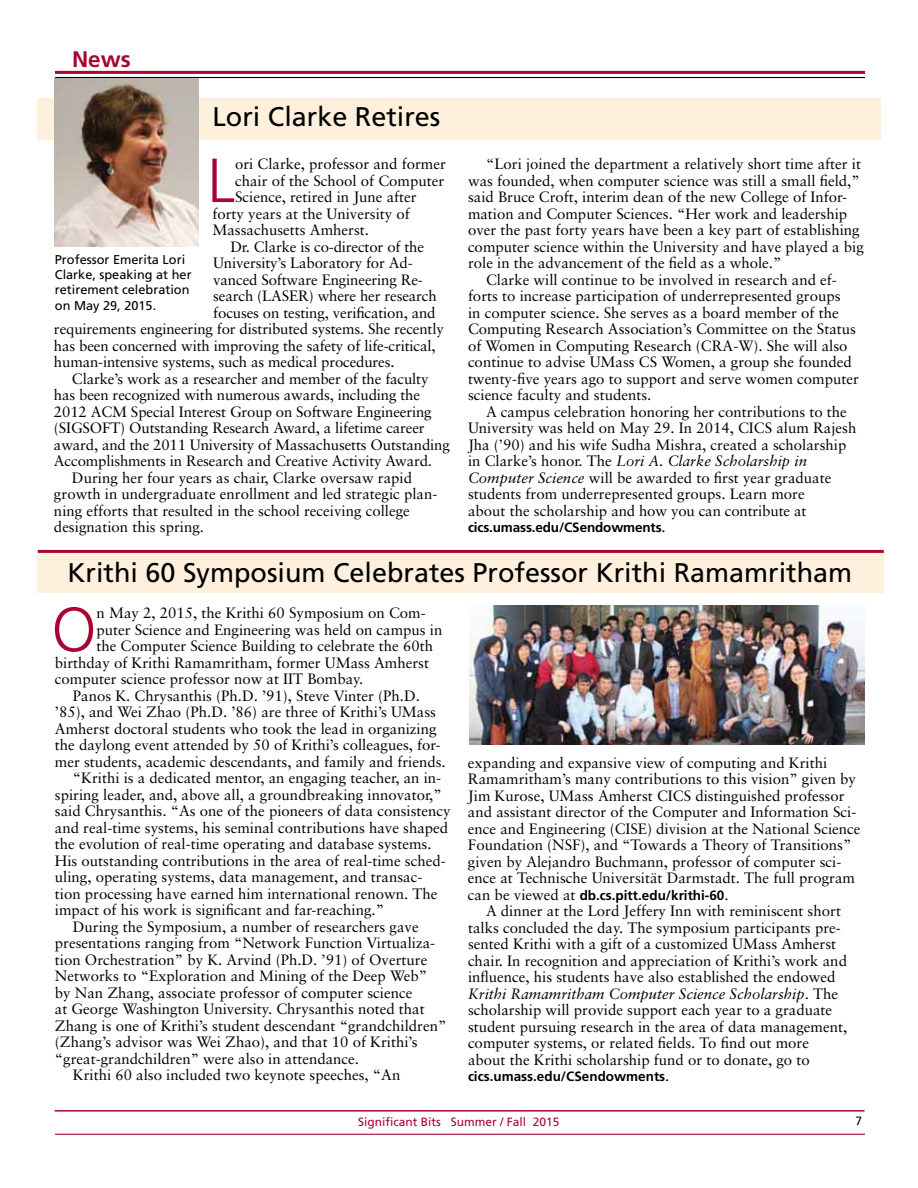
<style>
.page{position:relative;width:918px;height:1188px;background:#fff}
.page>*{position:absolute;margin:0;border:0;box-sizing:border-box;transform-origin:0 0}
.t1{font:300 62.25px "Frutiger";color:#a90533}
.t2{font:27px "Frutiger";color:#000}
.t3{font:700 22.5px "Frutiger";color:#a90533}
.t4{font:15px/16.5px "Sabon";color:#000}
.t5{font:italic 15px "Sabon";color:#000}
.t6{font:700 13.5px "Frutiger";color:#000}
.t7{font:12.75px/15.3px "Frutiger";color:#000}
.t8{font:12px "Frutiger";color:#a90533}
.t9{font:12px "Frutiger";color:#000}
.s1{font-style:normal}
.s2{font-style:italic}
.s3{font-family:"Sabon";font-weight:400;font-size:15px}
</style>
<div class="page">
<hr style="left:55px;top:71px;width:810px;height:3px;background:#a90533">
<hr style="left:55px;top:77px;width:810px;height:1px;background:#000">
<hr style="left:55px;top:1110px;width:810px;height:2px;background:#a90533">
<hr style="left:55px;top:1134px;width:810px;height:1px;background:#a90533">
<div style="left:38px;top:551px;width:846px;height:42px;background:#fff0de"></div>
<div style="left:38px;top:98px;width:843px;height:42px;background:#fff0de"></div>
<hr style="left:38px;top:550px;width:846px;height:3px;background:#a90533">
<img style="left:55px;top:78px;width:144px;height:169px">
<img style="left:470px;top:605px;width:395px;height:140px">
<h3 class="t3" style="left:72px;top:46px;width:60px">News</h3>
<h2 class="t2" style="left:212px;top:101px;width:230px">Lori Clarke Retires</h2>
<h1 class="t1" style="left:207px;top:145px;width:29px">L</h1>
<p class="t4" style="left:235px;top:155px;width:212px">ori Clarke, professor and former</p>
<p class="t4" style="left:235px;top:172px;width:211px">chair of the School of Computer</p>
<p class="t4" style="left:235px;top:188px;width:183px">Science, retired in June after</p>
<p class="t4" style="left:212px;top:205px;width:199px">forty years at the University of</p>
<p class="t4" style="left:212px;top:221px;width:158px">Massachusetts Amherst.</p>
<p class="t4" style="left:230px;top:238px;width:195px">Dr. Clarke is co-director of the</p>
<p class="t4" style="left:213px;top:254px;width:201px">University’s Laboratory for Ad-</p>
<p class="t4" style="left:213px;top:271px;width:211px">vanced Software Engineering Re-</p>
<p class="t4" style="left:213px;top:287px;width:225px">search (LASER) where her research</p>
<p class="t4" style="left:213px;top:304px;width:224px">focuses on testing, verification, and</p>
<p class="t4" style="left:54px;top:320px;width:392px">requirements engineering for distributed systems. She recently</p>
<p class="t4" style="left:54px;top:337px;width:383px">has been concerned with improving the safety of life-critical,</p>
<p class="t4" style="left:54px;top:353px;width:342px">human-intensive systems, such as medical procedures.</p>
<p class="t4" style="left:72px;top:370px;width:358px">Clarke’s work as a researcher and member of the faculty</p>
<p class="t4" style="left:54px;top:386px;width:368px">has been recognized with numerous awards, including the</p>
<p class="t4" style="left:54px;top:403px;width:379px">2012 ACM Special Interest Group on Software Engineering</p>
<p class="t4" style="left:54px;top:419px;width:372px">(SIGSOFT) Outstanding Research Award, a lifetime career</p>
<p class="t4" style="left:54px;top:436px;width:397px">award, and the 2011 University of Massachusetts Outstanding</p>
<p class="t4" style="left:54px;top:452px;width:380px">Accomplishments in Research and Creative Activity Award.</p>
<p class="t4" style="left:72px;top:469px;width:342px">During her four years as chair, Clarke oversaw rapid</p>
<p class="t4" style="left:54px;top:485px;width:385px">growth in undergraduate enrollment and led strategic plan-</p>
<p class="t4" style="left:54px;top:502px;width:357px">ning efforts that resulted in the school receiving college</p>
<p class="t4" style="left:54px;top:518px;width:152px">designation this spring.</p>
<p class="t7" style="left:55px;top:252px;width:138px">Professor Emerita Lori<br>Clarke, speaking at her retirement celebration on May 29, 2015.</p>
<p class="t4" style="left:486px;top:156px;width:376px">“Lori joined the department a relatively short time after it</p>
<p class="t4" style="left:468px;top:172px;width:393px">was founded, when computer science was still a small field,”</p>
<p class="t4" style="left:468px;top:189px;width:381px">said Bruce Croft, interim dean of the new College of Infor-</p>
<p class="t4" style="left:468px;top:205px;width:381px">mation and Computer Sciences. “Her work and leadership</p>
<p class="t4" style="left:468px;top:222px;width:393px">over the past forty years have been a key part of establishing</p>
<p class="t4" style="left:468px;top:238px;width:397px">computer science within the University and have played a big</p>
<p class="t4" style="left:468px;top:255px;width:315px">role in the advancement of the field as a whole.”</p>
<p class="t4" style="left:486px;top:271px;width:352px">Clarke will continue to be involved in research and ef-</p>
<p class="t4" style="left:468px;top:288px;width:374px">forts to increase participation of underrepresented groups</p>
<p class="t4" style="left:468px;top:304px;width:372px">in computer science. She serves as a board member of the</p>
<p class="t4" style="left:468px;top:321px;width:390px">Computing Research Association’s Committee on the Status</p>
<p class="t4" style="left:468px;top:337px;width:381px">of Women in Computing Research (CRA-W). She will also</p>
<p class="t4" style="left:468px;top:354px;width:385px">continue to advise UMass CS Women, a group she founded</p>
<p class="t4" style="left:468px;top:370px;width:392px">twenty-five years ago to support and serve women computer</p>
<p class="t4" style="left:468px;top:387px;width:185px">science faculty and students.</p>
<p class="t4" style="left:486px;top:403px;width:362px">A campus celebration honoring her contributions to the</p>
<p class="t4" style="left:468px;top:420px;width:390px">University was held on May 29. In 2014, CICS alum Rajesh</p>
<p class="t4" style="left:468px;top:436px;width:380px">Jha (’90) and his wife Sudha Mishra, created a scholarship</p>
<p class="t5" style="left:468px;top:452px;width:341px"><span class="s1">in Clarke’s honor. The</span> Lori A. Clarke Scholarship in</p>
<p class="t4" style="left:468px;top:469px;width:365px"><span class="s2">Computer Science</span> will be awarded to first year graduate</p>
<p class="t4" style="left:468px;top:486px;width:338px">students from underrepresented groups. Learn more</p>
<p class="t4" style="left:468px;top:502px;width:340px">about the scholarship and how you can contribute at</p>
<p class="t6" style="left:468px;top:520px;width:199px">cics.umass.edu/CSendowments<span class="s3">.</span></p>
<h2 class="t2" style="left:68px;top:557px;width:786px">Krithi 60 Symposium Celebrates Professor Krithi Ramamritham</h2>
<h1 class="t1" style="left:52px;top:594px;width:46px">O</h1>
<p class="t4" style="left:96px;top:605px;width:331px">n May 2, 2015, the Krithi 60 Symposium on Com-</p>
<p class="t4" style="left:96px;top:621px;width:347px">puter Science and Engineering was held on campus in</p>
<p class="t4" style="left:96px;top:638px;width:338px">the Computer Science Building to celebrate the 60th</p>
<p class="t4" style="left:55px;top:654px;width:376px">birthday of Krithi Ramamritham, former UMass Amherst</p>
<p class="t4" style="left:55px;top:671px;width:310px">computer science professor now at IIT Bombay.</p>
<p class="t4" style="left:73px;top:687px;width:349px">Panos K. Chrysanthis (Ph.D. ’91), Steve Vinter (Ph.D.</p>
<p class="t4" style="left:55px;top:704px;width:383px">’85), and Wei Zhao (Ph.D. ’86) are three of Krithi’s UMass</p>
<p class="t4" style="left:55px;top:720px;width:383px">Amherst doctoral students who took the lead in organizing</p>
<p class="t4" style="left:55px;top:737px;width:387px">the daylong event attended by 50 of Krithi’s colleagues, for-</p>
<p class="t4" style="left:55px;top:753px;width:392px">mer students, academic descendants, and family and friends.</p>
<p class="t4" style="left:73px;top:770px;width:370px">“Krithi is a dedicated mentor, an engaging teacher, an in-</p>
<p class="t4" style="left:55px;top:786px;width:388px">spiring leader, and, above all, a groundbreaking innovator,”</p>
<p class="t4" style="left:55px;top:803px;width:397px">said Chrysanthis. “As one of the pioneers of data consistency</p>
<p class="t4" style="left:55px;top:819px;width:395px">and real-time systems, his seminal contributions have shaped</p>
<p class="t4" style="left:55px;top:836px;width:378px">the evolution of real-time operating and database systems.</p>
<p class="t4" style="left:55px;top:852px;width:392px">His outstanding contributions in the area of real-time sched-</p>
<p class="t4" style="left:55px;top:869px;width:369px">uling, operating systems, data management, and transac-</p>
<p class="t4" style="left:55px;top:885px;width:384px">tion processing have earned him international renown. The</p>
<p class="t4" style="left:55px;top:902px;width:331px">impact of his work is significant and far-reaching.”</p>
<p class="t4" style="left:73px;top:918px;width:347px">During the Symposium, a number of researchers gave</p>
<p class="t4" style="left:55px;top:935px;width:382px">presentations ranging from “Network Function Virtualiza-</p>
<p class="t4" style="left:55px;top:951px;width:374px">tion Orchestration” by K. Arvind (Ph.D. ’91) of Overture</p>
<p class="t4" style="left:55px;top:968px;width:374px">Networks to “Exploration and Mining of the Deep Web”</p>
<p class="t4" style="left:55px;top:984px;width:359px">by Nan Zhang, associate professor of computer science</p>
<p class="t4" style="left:55px;top:1001px;width:371px">at George Washington University. Chrysanthis noted that</p>
<p class="t4" style="left:55px;top:1017px;width:393px">Zhang is one of Krithi’s student descendant “grandchildren”</p>
<p class="t4" style="left:55px;top:1034px;width:364px">(Zhang’s advisor was Wei Zhao), and that 10 of Krithi’s</p>
<p class="t4" style="left:55px;top:1050px;width:306px">“great-grandchildren” were also in attendance.</p>
<p class="t4" style="left:73px;top:1067px;width:329px">Krithi 60 also included two keynote speeches, “An</p>
<p class="t4" style="left:468px;top:754px;width:394px">expanding and expansive view of computing and Krithi Ramamritham’s many contributions to this vision” given by Jim Kurose, UMass Amherst CICS distinguished professor and assistant director of the Computer and Information Sci&shy;ence and Engineering (CISE) division at the National Science Foundation (NSF), and “Towards a Theory of Transitions” given by Alejandro Buchmann, professor of computer sci&shy;ence at Technische Universität Darmstadt. The full program</p>
<p class="t6" style="left:468px;top:887px;width:262px"><span class="s3">can be viewed at</span> db.cs.pitt.edu/krithi-60<span class="s3">.</span></p>
<p class="t4" style="left:468px;top:902px;width:381px;text-indent:18px">A dinner at the Lord Jeffery Inn with reminiscent short talks concluded the day. The symposium participants pre&shy;sented Krithi with a gift of a customized UMass Amherst chair. In recognition and appreciation of Krithi’s work and influence, his students have also established the endowed <span class="s2">Krithi Ramamritham Computer Science Scholarship</span>. The scholarship will provide support each year to a graduate student pursuing research in the area of data management, computer systems, or related fields. To find out more about the Krithi scholarship fund or to donate, go to</p>
<p class="t6" style="left:468px;top:1068px;width:203px">cics.umass.edu/CSendowments<span class="s3">.</span></p>
<p class="t8" style="left:358px;top:1115px;width:203px">Significant Bits Summer / Fall 2015</p>
<p class="t9" style="left:855px;top:1114px;width:8px">7</p>
</div>
